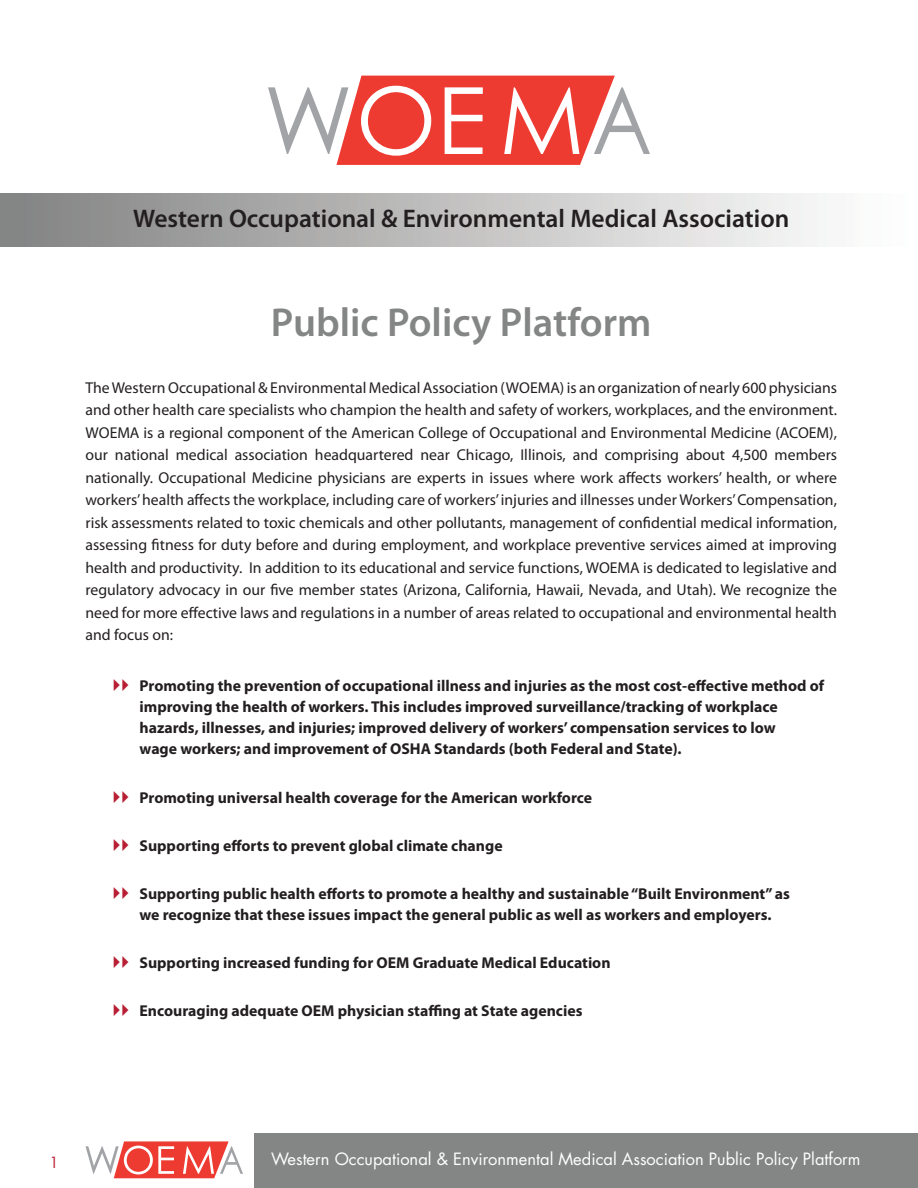
<style>
.page{position:relative;width:918px;height:1188px;background:#fff}
.page>*{position:absolute;margin:0;border:0;box-sizing:border-box;transform-origin:0 0}
.t1{font:600 40.5px "Myriad Pro";color:#848585}
.t2{font:600 25.5px "Myriad Pro";color:#231f20}
.t3{font:16.5px "Futura";color:#fff}
.t4{font:15.75px/22.5px "Myriad Pro";color:#231f20;text-align:justify}
.t5{font:700 15.75px/21px "Myriad Pro";color:#231f20}
.t6{font:15px "Futura";color:#b81f33}
</style>
<div class="page">
<div style="left:255px;top:1134px;width:663px;height:54px;background:#848585"></div>
<svg style="left:85px;top:1141px;width:158px;height:37px"></svg>
<svg style="left:268px;top:76px;width:382px;height:89px"></svg>
<div style="left:0;top:193px;width:918px;height:54px;background:linear-gradient(to right,#828182,#fff)"></div>
<h2 class="t2" style="left:133px;top:204px;width:658px">Western Occupational &amp; Environmental Medical Association</h2>
<h1 class="t1" style="left:271px;top:300px;width:382px">Public Policy Platform</h1>
<p class="t4" style="left:86px;top:376px;width:753px">The Western Occupational &amp; Environmental Medical Association (WOEMA) is an organization of nearly 600 physicians and other health care specialists who champion the health and safety of workers, workplaces, and the environment.<br>WOEMA is a regional component of the American College of Occupational and Environmental Medicine (ACOEM), our national medical association headquartered near Chicago, Illinois, and comprising about 4,500 members nationally. Occupational Medicine physicians are experts in issues where work affects workers’ health, or where workers’ health affects the workplace, including care of workers’ injuries and illnesses under Workers’ Compensation, risk assessments related to toxic chemicals and other pollutants, management of confidential medical information, assessing fitness for duty before and during employment, and workplace preventive services aimed at improving health and productivity. In addition to its educational and service functions, WOEMA is dedicated to legislative and regulatory advocacy in our five member states (Arizona, California, Hawaii, Nevada, and Utah). We recognize the need for more effective laws and regulations in a number of areas related to occupational and environmental health and focus on:</p>
<p class="t5" style="left:139px;top:675px;width:686px">Promoting the prevention of occupational illness and injuries as the most cost-effective method of improving the health of workers. This includes improved surveillance/tracking of workplace hazards, illnesses, and injuries; improved delivery of workers’ compensation services to low<br>wage workers; and improvement of OSHA Standards (both Federal and State).</p>
<p class="t5" style="left:139px;top:787px;width:454px">Promoting universal health coverage for the American workforce</p>
<p class="t5" style="left:139px;top:835px;width:365px">Supporting efforts to prevent global climate change</p>
<p class="t5" style="left:139px;top:883px;width:652px">Supporting public health efforts to promote a healthy and sustainable “Built Environment” as we recognize that these issues impact the general public as well as workers and employers.</p>
<p class="t5" style="left:139px;top:952px;width:473px">Supporting increased funding for OEM Graduate Medical Education</p>
<p class="t5" style="left:139px;top:1000px;width:445px">Encouraging adequate OEM physician staffing at State agencies</p>
<p class="t6" style="left:50px;top:1152px;width:11px">1</p>
<p class="t3" style="left:271px;top:1148px;width:591px">Western Occupational &amp; Environmental Medical Association Public Policy Platform</p>
</div>
